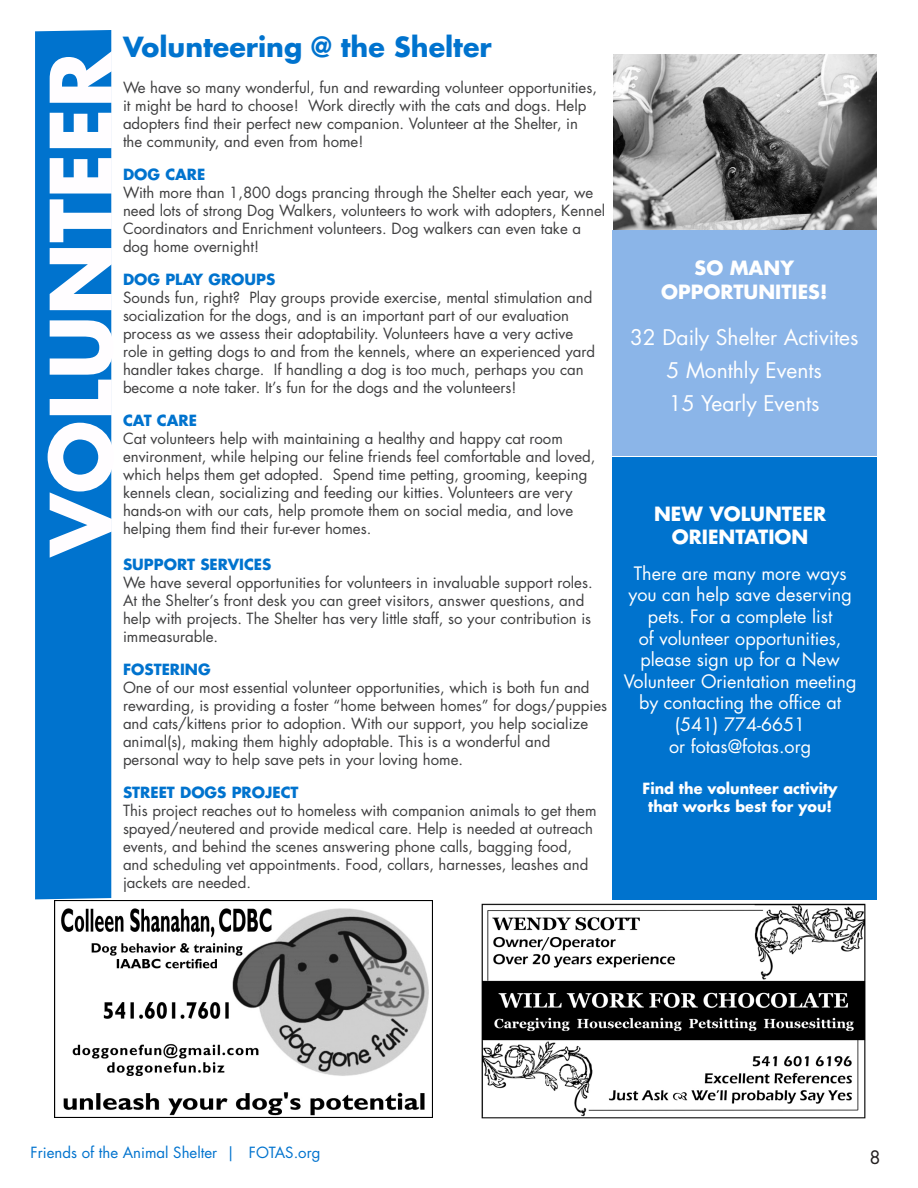
<style>
.page{position:relative;width:918px;height:1188px;background:#fff}
.page>*{position:absolute;margin:0;border:0;box-sizing:border-box;transform-origin:0 0}
.t1{font:700 82.5px "Futura Std";color:#fffdff}
.t2{font:700 27px "Futura Std";color:#0073ce}
.t3{font:21px "Futura Std";color:#fff}
.t4{font:700 19.05px "Futura Std";color:#fff}
.t5{font:18px/21.6px "Futura Std";color:#fff;text-align:center}
.t6{font:18px "Futura Std";color:#231f20}
.t7{font:15px/18px "Futura Std";color:#3e3e3f}
.t8{font:700 15px "Futura Std";color:#0073ce}
.t9{font:700 15px "Futura Std";color:#fff;scale:.96 1}
.t10{font:15px "Futura Std";color:#0073ce}
</style>
<div class="page">
<img style="left:481px;top:903px;width:385px;height:216px">
<img style="left:55px;top:901px;width:378px;height:216px">
<div style="left:612px;top:457px;width:265px;height:442px;background:#0073ce"></div>
<div style="left:35px;top:30px;width:76px;height:869px;background:#0073ce"></div>
<div style="left:612px;top:230px;width:265px;height:225px;background:#8bb5e8"></div>
<img style="left:614px;top:54px;width:263px;height:175px">
<p class="t1" style="left:26px;top:556px;width:507px;rotate:-90deg">VOLUNTEER</p>
<p class="t2" style="left:123px;top:29px;width:370px">Volunteering @ the Shelter</p>
<p class="t7" style="left:123px;top:79px;width:475px">We have so many wonderful, fun and rewarding volunteer opportunities, it might be hard to choose! Work directly with the cats and dogs. Help adopters find their perfect new companion. Volunteer at the Shelter, in</p>
<p class="t7" style="left:123px;top:133px;width:242px">the community, and even from home!</p>
<p class="t8" style="left:123px;top:165px;width:84px">DOG CARE</p>
<p class="t7" style="left:123px;top:184px;width:484px">With more than 1,800 dogs prancing through the Shelter each year, we need lots of strong Dog Walkers, volunteers to work with adopters, Kennel Coordinators and Enrichment volunteers. Dog walkers can even take a dog home overnight!</p>
<p class="t8" style="left:123px;top:270px;width:154px">DOG PLAY GROUPS</p>
<p class="t7" style="left:123px;top:289px;width:474px">Sounds fun, right? Play groups provide exercise, mental stimulation and socialization for the dogs, and is an important part of our evaluation process as we assess their adoptability. Volunteers have a very active role in getting dogs to and from the kennels, where an experienced yard handler takes charge. If handling a dog is too much, perhaps you can become a note taker. It’s fun for the dogs and the volunteers!</p>
<p class="t8" style="left:123px;top:411px;width:75px">CAT CARE</p>
<p class="t7" style="left:123px;top:430px;width:474px">Cat volunteers help with maintaining a healthy and happy cat room environment, while helping our feline friends feel comfortable and loved, which helps them get adopted. Spend time petting, grooming, keeping kennels clean, socializing and feeding our kitties. Volunteers are very hands-on with our cats, help promote them on social media, and love helping them find their fur-ever homes.</p>
<p class="t8" style="left:123px;top:555px;width:150px">SUPPORT SERVICES</p>
<p class="t7" style="left:123px;top:574px;width:471px">We have several opportunities for volunteers in invaluable support roles.<br>At the Shelter’s front desk you can greet visitors, answer questions, and help with projects. The Shelter has very little staff, so your contribution is immeasurable.</p>
<p class="t8" style="left:123px;top:660px;width:89px">FOSTERING</p>
<p class="t7" style="left:123px;top:679px;width:486px">One of our most essential volunteer opportunities, which is both fun and rewarding, is providing a foster “home between homes” for dogs/puppies and cats/kittens prior to adoption. With our support, you help socialize animal(s), making them highly adoptable. This is a wonderful and</p>
<p class="t7" style="left:123px;top:751px;width:342px">personal way to help save pets in your loving home.</p>
<p class="t8" style="left:123px;top:783px;width:177px">STREET DOGS PROJECT</p>
<p class="t7" style="left:123px;top:802px;width:475px">This project reaches out to homeless with companion animals to get them spayed/neutered and provide medical care. Help is needed at outreach events, and behind the scenes answering phone calls, bagging food,</p>
<p class="t7" style="left:123px;top:856px;width:467px">and scheduling vet appointments. Food, collars, harnesses, leashes and</p>
<p class="t7" style="left:123px;top:874px;width:130px">jackets are needed.</p>
<p class="t4" style="left:695px;top:255px;width:101px">SO MANY</p>
<p class="t4" style="left:661px;top:279px;width:168px">OPPORTUNITIES!</p>
<p class="t3" style="left:630px;top:324px;width:230px">32 Daily Shelter Activites</p>
<p class="t3" style="left:667px;top:357px;width:157px">5 Monthly Events</p>
<p class="t3" style="left:669px;top:390px;width:152px">15 Yearly Events</p>
<p class="t4" style="left:654px;top:501px;width:174px">NEW VOLUNTEER</p>
<p class="t4" style="left:672px;top:524px;width:138px">ORIENTATION</p>
<p class="t5" style="left:624px;top:563px;width:234px">There are many more ways you can help save deserving pets. For a complete list<br>of volunteer opportunities, please sign up for a New<br>Volunteer Orientation meeting by contacting the office at (541) 774-6651</p>
<p class="t5" style="left:669px;top:735px;width:144px">or fotas@fotas.org</p>
<p class="t9" style="left:643px;top:778px;width:205px">Find the volunteer activity</p>
<p class="t9" style="left:648px;top:796px;width:193px">that works best for you!</p>
<p class="t10" style="left:31px;top:1143px;width:291px">Friends of the Animal Shelter | FOTAS.org</p>
<p class="t6" style="left:869px;top:1146px;width:13px">8</p>
</div>
